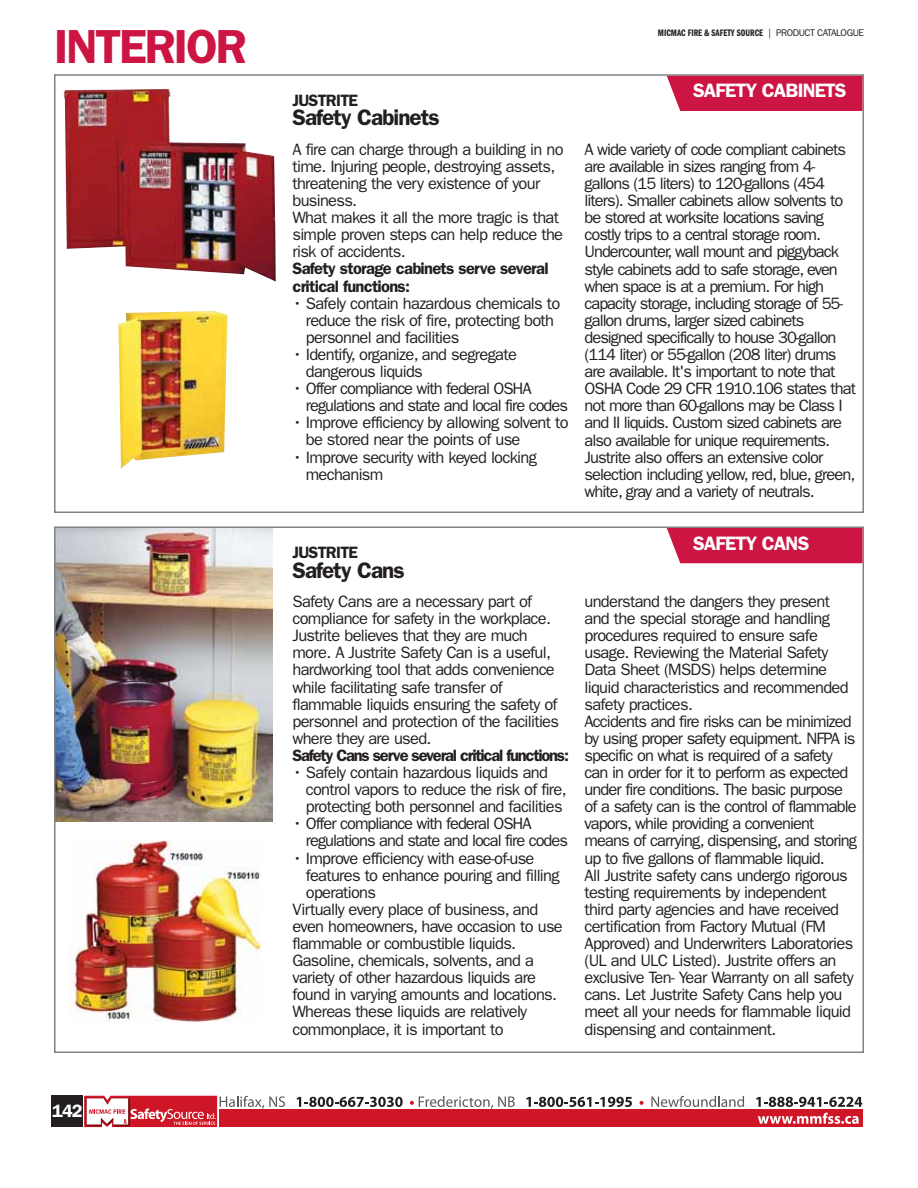
<style>
.page{position:relative;width:918px;height:1188px;background:#fff}
.page>*{position:absolute;margin:0;border:0;box-sizing:border-box;transform-origin:0 0}
.t1{font:600 48px "Franklin Gothic";letter-spacing:-.05em;color:#cc1543}
.t2{font:600 22.5px "Franklin Gothic";letter-spacing:-.04em;color:#231f20}
.t3{font:600 19.5px "Franklin Gothic";letter-spacing:-.04em;color:#fff}
.t4{font:600 18px "Franklin Gothic";color:#fff}
.t5{font:16.5px/17.1px "Franklin Gothic";letter-spacing:-.04em;color:#231f20}
.t6{font:16.5px/17.1px "Franklin Gothic";letter-spacing:-.06em;color:#231f20}
.t7{font:600 16.5px/17.1px "Franklin Gothic";letter-spacing:-.04em;color:#231f20}
.t8{font:600 16.5px "Franklin Gothic";letter-spacing:-.07em;color:#231f20}
.t9{font:9.75px "Franklin Gothic Demi Cmpr";color:#231f20}
.s1{font-family:"Franklin Gothic"}
</style>
<div class="page">
<div style="left:219px;top:1109px;width:644px;height:18px;background:#ce1626"></div>
<div style="left:51px;top:1096px;width:32px;height:31px;background:#231f20"></div>
<svg style="left:84px;top:1096px;width:201px;height:31px"></svg>
<svg style="left:297px;top:1097px;width:106px;height:10px"></svg>
<svg style="left:410px;top:1096px;width:105px;height:13px"></svg>
<svg style="left:526px;top:1097px;width:106px;height:10px"></svg>
<svg style="left:640px;top:1101px;width:4px;height:4px"></svg>
<svg style="left:651px;top:1096px;width:93px;height:11px"></svg>
<svg style="left:756px;top:1097px;width:106px;height:10px"></svg>
<svg style="left:758px;top:1113px;width:101px;height:11px"></svg>
<div style="left:54px;top:74px;width:810px;height:439px;border:2px solid #808285"></div>
<div style="left:667px;top:76px;width:195px;height:35px;background:#cc1543"></div>
<img style="left:57px;top:529px;width:216px;height:293px">
<div style="left:667px;top:528px;width:195px;height:35px;background:#cc1543"></div>
<img style="left:64px;top:89px;width:212px;height:193px">
<img style="left:118px;top:311px;width:110px;height:157px">
<img style="left:68px;top:840px;width:193px;height:182px">
<h1 class="t1" style="left:54px;top:28px;width:195px">INTERIOR</h1>
<p class="t4" style="left:52px;top:1104px;width:32px">142</p>
<p class="t9" style="left:658px;top:29px;width:208px">MICMAC FIRE &amp; SAFETY SOURCE <span class="s1">| PRODUCT CATALOGUE</span></p>
<p class="t7" style="left:292px;top:93px;width:67px">JUSTRITE</p>
<h2 class="t2" style="left:292px;top:109px;width:149px">Safety Cabinets</h2>
<p class="t5" style="left:292px;top:142px;width:273px">A fire can charge through a building in no time. Injuring people, destroying assets, threatening the very existence of your business.<br>What makes it all the more tragic is that simple proven steps can help reduce the risk of accidents.</p>
<p class="t7" style="left:292px;top:262px;width:258px">Safety storage cabinets serve several critical functions:</p>
<p class="t5" style="left:306px;top:296px;width:256px;text-indent:-13px">• Safely contain hazardous chemicals to reduce the risk of fire, protecting both personnel and facilities</p>
<p class="t5" style="left:306px;top:348px;width:213px;text-indent:-13px">• Identify, organize, and segregate dangerous liquids</p>
<p class="t6" style="left:306px;top:382px;width:264px;text-indent:-13px">• Offer compliance with federal OSHA regulations and state and local fire codes</p>
<p class="t5" style="left:306px;top:416px;width:264px;text-indent:-13px">• Improve efficiency by allowing solvent to be stored near the points of use</p>
<p class="t5" style="left:306px;top:450px;width:233px;text-indent:-13px">• Improve security with keyed locking mechanism</p>
<p class="t7" style="left:292px;top:546px;width:67px">JUSTRITE</p>
<h2 class="t2" style="left:292px;top:562px;width:114px">Safety Cans</h2>
<p class="t5" style="left:292px;top:595px;width:268px">Safety Cans are a necessary part of compliance for safety in the workplace.<br>Justrite believes that they are much more. A Justrite Safety Can is a useful, hardworking tool that adds convenience while facilitating safe transfer of flammable liquids ensuring the safety of personnel and protection of the facilities where they are used.</p>
<p class="t8" style="left:292px;top:749px;width:278px">Safety Cans serve several critical functions:</p>
<p class="t5" style="left:306px;top:766px;width:262px;text-indent:-13px">• Safely contain hazardous liquids and control vapors to reduce the risk of fire, protecting both personnel and facilities</p>
<p class="t6" style="left:306px;top:817px;width:264px;text-indent:-13px">• Offer compliance with federal OSHA regulations and state and local fire codes</p>
<p class="t5" style="left:292px;top:851px;width:244px">• Improve efficiency with ease-of-use</p>
<p class="t5" style="left:306px;top:868px;width:255px">features to enhance pouring and filling</p>
<p class="t5" style="left:306px;top:885px;width:72px">operations</p>
<p class="t5" style="left:292px;top:902px;width:247px">Virtually every place of business, and</p>
<p class="t5" style="left:292px;top:920px;width:272px">even homeowners, have occasion to use</p>
<p class="t5" style="left:292px;top:937px;width:225px">flammable or combustible liquids.</p>
<p class="t5" style="left:292px;top:954px;width:243px">Gasoline, chemicals, solvents, and a</p>
<p class="t5" style="left:292px;top:971px;width:245px">variety of other hazardous liquids are</p>
<p class="t5" style="left:292px;top:988px;width:266px">found in varying amounts and locations.</p>
<p class="t5" style="left:292px;top:1005px;width:236px">Whereas these liquids are relatively</p>
<p class="t5" style="left:292px;top:1022px;width:213px">commonplace, it is important to</p>
<p class="t3" style="left:693px;top:83px;width:155px">SAFETY CABINETS</p>
<p class="t6" style="left:585px;top:142px;width:273px">A wide variety of code compliant cabinets are available in sizes ranging from 4- gallons (15 liters) to 120-gallons (454 liters). Smaller cabinets allow solvents to be stored at worksite locations saving costly trips to a central storage room.<br>Undercounter, wall mount and piggyback style cabinets add to safe storage, even when space is at a premium. For high capacity storage, including storage of 55- gallon drums, larger sized cabinets designed specifically to house 30-gallon (114 liter) or 55-gallon (208 liter) drums are available. It's important to note that OSHA Code 29 CFR 1910.106 states that not more than 60-gallons may be Class I and II liquids. Custom sized cabinets are also available for unique requirements.<br>Justrite also offers an extensive color selection including yellow, red, blue, green, white, gray and a variety of neutrals.</p>
<p class="t3" style="left:693px;top:536px;width:118px">SAFETY CANS</p>
<p class="t5" style="left:585px;top:595px;width:274px">understand the dangers they present and the special storage and handling procedures required to ensure safe usage. Reviewing the Material Safety Data Sheet (MSDS) helps determine liquid characteristics and recommended safety practices.<br>Accidents and fire risks can be minimized by using proper safety equipment. NFPA is specific on what is required of a safety can in order for it to perform as expected under fire conditions. The basic purpose of a safety can is the control of flammable vapors, while providing a convenient means of carrying, dispensing, and storing up to five gallons of flammable liquid.<br>All Justrite safety cans undergo rigorous testing requirements by independent third party agencies and have received certification from Factory Mutual (FM Approved) and Underwriters Laboratories (UL and ULC Listed). Justrite offers an exclusive Ten- Year Warranty on all safety cans. Let Justrite Safety Cans help you meet all your needs for flammable liquid dispensing and containment.</p>
</div>
